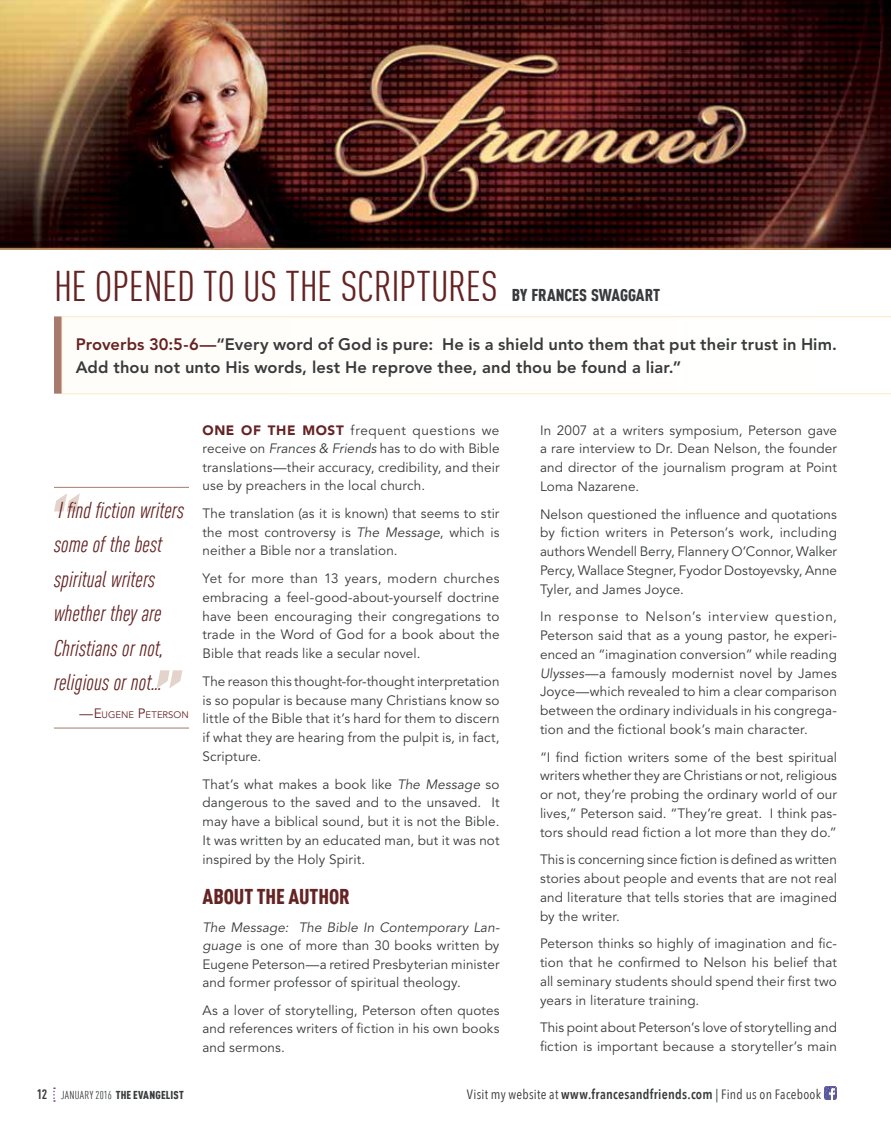
<style>
.page{position:relative;width:891px;height:1134px;background:#fff}
.page>*{position:absolute;margin:0;border:0;box-sizing:border-box;transform-origin:0 0}
.t1{font:condensed 42px "DIN Offc";letter-spacing:-.01em;color:#652323}
.t2{font:italic condensed 22.5px/34.5px "DIN Offc";letter-spacing:.005em;color:#652323}
.t3{font:900 condensed 21px "DIN Offc";letter-spacing:-.005em;color:#652323}
.t4{font:900 condensed 16.8px "DIN Offc";letter-spacing:-.005em;color:#383a3b}
.t5{font:800 16.5px/22.5px "Avenir LT Std";letter-spacing:.005em;color:#383a3b}
.t6{font:13.5px/18.8px "Avenir LT Std";letter-spacing:.01em;color:#383a3b;text-align:justify}
.t7{font:13.5px "Avenir Next Condensed";letter-spacing:.02em;color:#383a3b}
.t8{font:900 condensed 11.25px "DIN Offc";letter-spacing:.015em;color:#383a3b}
.t9{font:9.45px "Avenir LT Std";letter-spacing:.01em;color:#652323}
.s1{color:#652323}
.s2{font-size:13.5px}
.s3{font-weight:700;font-size:13.5px}
.s4{font-weight:400}
.s5{font-weight:900;color:#652323}
.s6{font-style:italic}
.s7{font-weight:600}
</style>
<div class="page">
<img style="left:0;top:0;width:891px;height:249px">
<svg style="left:62px;top:316px;width:829px;height:78px"></svg>
<svg style="left:824px;top:1087px;width:13px;height:13px"></svg>
<div style="left:54px;top:316px;width:8px;height:78px;background:#a77a6d"></div>
<hr style="left:54px;top:487px;width:135px;height:1px;background:#a77a6d">
<hr style="left:54px;top:728px;width:135px;height:1px;background:#a77a6d">
<svg style="left:157px;top:670px;width:25px;height:18px"></svg>
<svg style="left:54px;top:493px;width:26px;height:18px"></svg>
<svg style="left:53px;top:1088px;width:2px;height:14px"></svg>
<h1 class="t1" style="left:54px;top:262px;width:445px">HE OPENED TO US THE SCRIPTURES</h1>
<p class="t4" style="left:512px;top:285px;width:150px">BY FRANCES SWAGGART</p>
<p class="t5" style="left:76px;top:333px;width:763px"><span class="s1">Proverbs 30:5-6—</span>“Every word of God is pure: He is a shield unto them that put their trust in Him.<br>Add thou not unto His words, lest He reprove thee, and thou be found a liar.”</p>
<h2 class="t2" style="left:54px;top:493px;width:132px">I find fiction writers some of the best spiritual writers whether they are<br>Christians or not, religious or not...</h2>
<p class="t9" style="left:79px;top:709px;width:111px"><span class="s2">—</span><span class="s2">E</span>UGENE <span class="s2">P</span>ETERSON</p>
<p class="t8" style="left:37px;top:1088px;width:149px"><span class="s3">12</span> <span class="s4">JANUARY 2016</span> THE EVANGELIST</p>
<p class="t6" style="left:202px;top:421px;width:299px"><span class="s5">ONE OF THE MOST</span> frequent questions we receive on <span class="s6">Frances &amp; Friends</span> has to do with Bible translations—their accuracy, credibility, and their use by preachers in the local church.</p>
<p class="t6" style="left:202px;top:504px;width:298px">The translation (as it is known) that seems to stir the most controversy is <span class="s6">The Message</span>, which is neither a Bible nor a translation.</p>
<p class="t6" style="left:202px;top:570px;width:299px">Yet for more than 13 years, modern churches embracing a feel-good-about-yourself doctrine have been encouraging their congregations to trade in the Word of God for a book about the Bible that reads like a secular novel.</p>
<p class="t6" style="left:202px;top:672px;width:299px">The reason this thought-for-thought interpretation is so popular is because many Christians know so little of the Bible that it’s hard for them to discern if what they are hearing from the pulpit is, in fact, Scripture.</p>
<p class="t6" style="left:202px;top:775px;width:299px">That’s what makes a book like <span class="s6">The Message</span> so dangerous to the saved and to the unsaved. It may have a biblical sound, but it is not the Bible.<br>It was written by an educated man, but it was not inspired by the Holy Spirit.</p>
<h3 class="t3" style="left:202px;top:884px;width:149px">ABOUT THE AUTHOR</h3>
<p class="t6" style="left:202px;top:918px;width:298px"><span class="s6">The Message: The Bible In Contemporary Lan&shy;guage</span> is one of more than 30 books written by Eugene Peterson—a retired Presbyterian minister and former professor of spiritual theology.</p>
<p class="t6" style="left:202px;top:1001px;width:299px">As a lover of storytelling, Peterson often quotes and references writers of fiction in his own books and sermons.</p>
<p class="t6" style="left:540px;top:421px;width:299px">In 2007 at a writers symposium, Peterson gave a rare interview to Dr. Dean Nelson, the founder and director of the journalism program at Point Loma Nazarene.</p>
<p class="t6" style="left:540px;top:505px;width:299px">Nelson questioned the influence and quotations by fiction writers in Peterson’s work, including authors Wendell Berry, Flannery O’Connor, Walker Percy, Wallace Stegner, Fyodor Dostoyevsky, Anne Tyler, and James Joyce.</p>
<p class="t6" style="left:540px;top:608px;width:299px">In response to Nelson’s interview question, Peterson said that as a young pastor, he experi&shy;enced an “imagination conversion” while reading <span class="s6">Ulysses</span>—a famously modernist novel by James Joyce—which revealed to him a clear comparison between the ordinary individuals in his congrega&shy;tion and the fictional book’s main character.</p>
<p class="t6" style="left:540px;top:748px;width:299px">“I find fiction writers some of the best spiritual writers whether they are Christians or not, religious or not, they’re probing the ordinary world of our lives,” Peterson said. “They’re great. I think pas&shy;tors should read fiction a lot more than they do.”</p>
<p class="t6" style="left:540px;top:851px;width:299px">This is concerning since fiction is defined as written stories about people and events that are not real and literature that tells stories that are imagined by the writer.</p>
<p class="t6" style="left:540px;top:935px;width:298px">Peterson thinks so highly of imagination and fic&shy;tion that he confirmed to Nelson his belief that all seminary students should spend their first two years in literature training.</p>
<p class="t6" style="left:540px;top:1019px;width:299px">This point about Peterson’s love of storytelling and fiction is important because a storyteller’s main</p>
<p class="t7" style="left:467px;top:1083px;width:356px">Visit my website at <span class="s7">www.francesandfriends.com</span> | Find us on Facebook</p>
</div>
